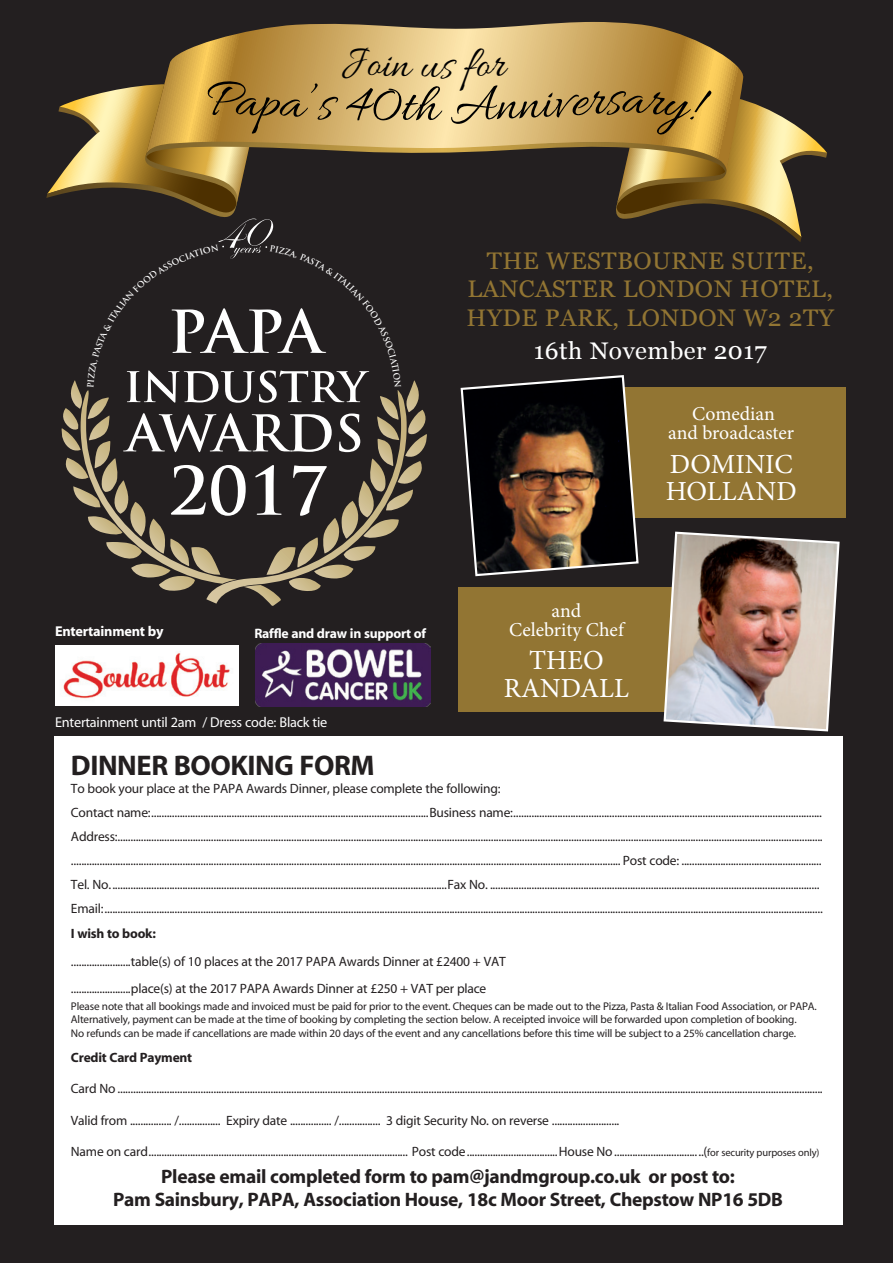
<style>
.page{position:relative;width:893px;height:1263px;background:#231f20}
.page>*{position:absolute;margin:0;border:0;box-sizing:border-box;transform-origin:0 0}
.t1{font:700 64.8px "Trajan Pro";color:#fff}
.t2{font:55.05px "Allura";color:#000}
.t3{font:44.7px "Allura";color:#000}
.Body_Type{font:28.5px "Myriad MM 700 600";letter-spacing:-.015em;color:#231f20}
.t4{font:27.6px/27.6px "Minion Pro";color:#fff;text-align:center}
.News_Heading_2{font:24px/28.5px "Georgia";letter-spacing:.02em;color:#927533}
.News_Heading_2-2{font:24px "Georgia";letter-spacing:.02em;color:#fff}
.t5{font:19.65px/19.5px "Minion Pro";letter-spacing:-.005em;color:#fff;text-align:center}
.Body_Type-2{font:19.5px "Myriad MM 700 600";letter-spacing:-.015em;color:#231f20}
.Body_Type-3{font:14.25px "Myriad MM 400 600";letter-spacing:-.015em;color:#fff}
.Body_Type-4{font:14.25px "Myriad MM 700 600";letter-spacing:-.015em;color:#fff}
.Body_Type-5{font:13.65px "Myriad MM 700 600";letter-spacing:-.015em;color:#fff}
.Body_Type-6{font:13.5px "Myriad MM 400 600";letter-spacing:-.015em;color:#231f20}
.Body_Type-7{font:13.5px "Myriad MM 700 600";letter-spacing:-.015em;color:#231f20}
.Body_Type-8{font:11.1px "Myriad MM 400 600";letter-spacing:-.015em;color:#231f20}
.s1{font-size:10.5px}
</style>
<div class="page">
<div style="left:54px;top:736px;width:788px;height:488px;background:#fff"></div>
<svg style="left:193px;top:22px;width:516px;height:25px"></svg>
<svg style="left:46px;top:47px;width:795px;height:685px"></svg>
<p class="t3" style="left:420px;top:40px;width:35px">us</p>
<p class="t2" style="left:207px;top:68px;width:167px;rotate:2deg">Papa’s 4</p>
<p class="t2" style="left:401px;top:75px;width:39px">th</p>
<p class="t1" style="left:168px;top:451px;width:162px">2017</p>
<p class="Body_Type-4" style="left:55px;top:625px;width:110px">Entertainment by</p>
<p class="Body_Type-5" style="left:254px;top:627px;width:173px">Raffle and draw in support of</p>
<p class="News_Heading_2" style="left:487px;top:245px;width:328px">THE WESTBOURNE SUITE,</p>
<p class="News_Heading_2" style="left:467px;top:274px;width:369px">LANCASTER LONDON HOTEL,<br>HYDE PARK, LONDON W2 2TY</p>
<p class="News_Heading_2-2" style="left:534px;top:333px;width:235px">16th November 2017</p>
<p class="t5" style="left:668px;top:404px;width:127px">Comedian<br>and broadcaster</p>
<p class="t4" style="left:670px;top:450px;width:124px">DOMINIC</p>
<p class="t4" style="left:666px;top:478px;width:133px">HOLLAND</p>
<p class="t5" style="left:509px;top:601px;width:116px">and<br>Celebrity Chef</p>
<p class="t4" style="left:504px;top:647px;width:126px">THEO<br>RANDALL</p>
<p class="Body_Type-3" style="left:55px;top:715px;width:274px">Entertainment until 2am / Dress code: Black tie</p>
<p class="Body_Type" style="left:71px;top:751px;width:305px">DINNER BOOKING FORM</p>
<p class="Body_Type-6" style="left:71px;top:782px;width:431px">To book your place at the PAPA Awards Dinner, please complete the following:</p>
<p class="Body_Type-6" style="left:71px;top:806px;width:752px">Contact name:...........................................................................................................Business name:.......................................................................................................................</p>
<p class="Body_Type-6" style="left:71px;top:830px;width:753px">Address:................................................................................................................................................................................................................................................................................</p>
<p class="Body_Type-6" style="left:71px;top:854px;width:752px">.................................................................................................................................................................................................................... Post code: ......................................................</p>
<p class="Body_Type-6" style="left:71px;top:878px;width:750px">Tel. No..................................................................................................................................Fax No. ...............................................................................................................................</p>
<p class="Body_Type-6" style="left:71px;top:902px;width:753px">Email:.....................................................................................................................................................................................................................................................................................</p>
<p class="Body_Type-7" style="left:71px;top:927px;width:86px">I wish to book:</p>
<p class="Body_Type-6" style="left:71px;top:955px;width:436px">.......................table(s) of 10 places at the 2017 PAPA Awards Dinner at £2400 + VAT</p>
<p class="Body_Type-6" style="left:71px;top:982px;width:417px">.......................place(s) at the 2017 PAPA Awards Dinner at £250 + VAT per place</p>
<p class="Body_Type-8" style="left:71px;top:1000px;width:747px">Please note that all bookings made and invoiced must be paid for prior to the event. Cheques can be made out to the Pizza, Pasta &amp; Italian Food Association, or PAPA.</p>
<p class="Body_Type-8" style="left:71px;top:1014px;width:727px">Alternatively, payment can be made at the time of booking by completing the section below. A receipted invoice will be forwarded upon completion of booking.</p>
<p class="Body_Type-8" style="left:71px;top:1027px;width:727px">No refunds can be made if cancellations are made within 20 days of the event and any cancellations before this time will be subject to a 25% cancellation charge.</p>
<p class="Body_Type-7" style="left:71px;top:1051px;width:123px">Credit Card Payment</p>
<p class="Body_Type-6" style="left:71px;top:1082px;width:753px">Card No ................................................................................................................................................................................................................................................................................</p>
<p class="Body_Type-6" style="left:71px;top:1114px;width:550px">Valid from ................ /................ Expiry date ................ /................ 3 digit Security No. on reverse ..........................</p>
<p class="Body_Type-6" style="left:71px;top:1145px;width:750px">Name on card.................................................................................................... Post code...................................House No..................................(<span class="s1">for security purposes only)</span></p>
<p class="Body_Type-2" style="left:161px;top:1167px;width:575px">Please email completed form to pam@jandmgroup.co.uk or post to:</p>
<p class="Body_Type-2" style="left:113px;top:1190px;width:671px">Pam Sainsbury, PAPA, Association House, 18c Moor Street, Chepstow NP16 5DB</p>
</div>
